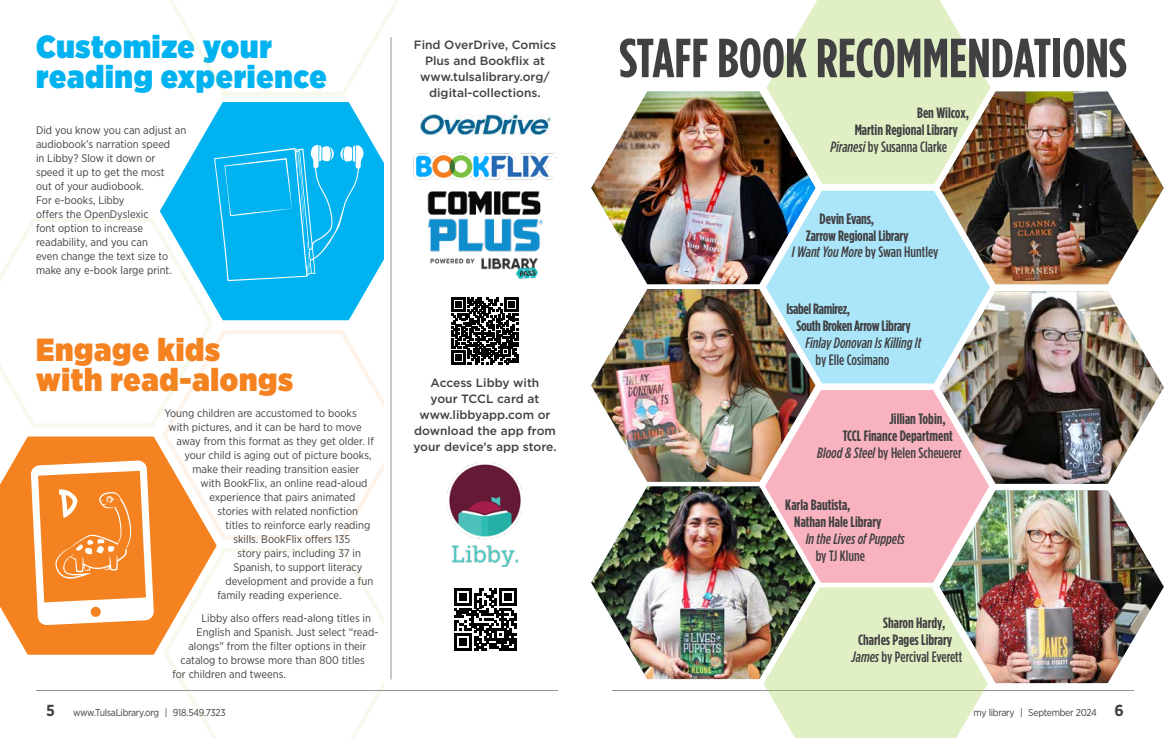
<style>
.page{position:relative;width:1170px;height:738px;background:#fff}
.page>*{position:absolute;margin:0;border:0;box-sizing:border-box;transform-origin:0 0}
.t1{font:700 55px "Gotham Condensed";color:#414042}
.t2{font:900 32px/30px "Gotham Narrow";letter-spacing:.025em;color:#00b3f0}
.t3{font:900 32px/30px "Gotham Narrow";letter-spacing:.025em;color:#f58220}
.t4{font:700 15px/17px "Gotham Condensed";color:#414042}
.t5{font:500 15px "Gotham Condensed";color:#414042}
.t6{font:italic 500 15px "Gotham Condensed";color:#414042}
.t7{font:700 15px/17px "Gotham Condensed";letter-spacing:-.02em;color:#414042}
.t8{font:500 12px/16px "Gotham";color:#414042;text-align:center}
.t9{font:11px/14px "Gotham Narrow";color:#414042}
.t10{font:10px "Gotham Narrow";letter-spacing:-.025em;color:#414042}
.s1{font-style:italic}
.s2{font-weight:700;font-size:16px}
</style>
<div class="page">
<hr style="left:36px;top:690px;width:522px;height:1px;background:#939598">
<hr style="left:612px;top:690px;width:522px;height:1px;background:#939598">
<svg style="left:162px;top:330px;width:222px;height:209px"></svg>
<svg style="left:766px;top:0;width:225px;height:184px;background:#e5f1cc"></svg>
<div style="left:766px;top:191px;width:224px;height:192px;background:#abe5fa"></div>
<div style="left:765px;top:390px;width:224px;height:193px;background:#f9b3c0"></div>
<svg style="left:764px;top:587px;width:224px;height:151px;background:#e2efc7"></svg>
<svg style="left:0;top:437px;width:217px;height:218px;fill:#f58220"></svg>
<svg style="left:31px;top:460px;width:123px;height:165px"></svg>
<svg style="left:0;top:218px;width:214px;height:210px"></svg>
<svg style="left:162px;top:547px;width:222px;height:191px"></svg>
<svg style="left:169px;top:0;width:230px;height:96px"></svg>
<svg style="left:160px;top:102px;width:224px;height:218px;fill:#00b3f0"></svg>
<svg style="left:214px;top:145px;width:150px;height:136px;background:#15b9f1"></svg>
<div style="left:384px;top:60px;width:31px;height:628px;background:#fff"></div>
<img style="left:591px;top:289px;width:224px;height:193px">
<div style="left:390px;top:26px;width:168px;height:661px;background:#fff"></div>
<img style="left:447px;top:463px;width:75px;height:104px">
<img style="left:413px;top:152px;width:144px;height:28px">
<img style="left:420px;top:115px;width:131px;height:20px">
<img style="left:422px;top:171px;width:126px;height:108px">
<svg style="left:452px;top:298px;width:66px;height:66px"></svg>
<svg style="left:454px;top:588px;width:63px;height:63px"></svg>
<img style="left:940px;top:92px;width:224px;height:192px">
<img style="left:591px;top:92px;width:224px;height:192px">
<img style="left:591px;top:486px;width:224px;height:193px">
<img style="left:940px;top:291px;width:224px;height:193px">
<img style="left:940px;top:490px;width:224px;height:193px">
<hr style="left:390px;top:37px;width:2px;height:643px;background:#939598">
<h2 class="t2" style="left:36px;top:31px;width:292px">Customize your reading experience</h2>
<p class="t9" style="left:36px;top:123px;width:152px">Did you know you can adjust an audiobook’s narration speed<br>in Libby? Slow it down or speed it up to get the most<br>out of your audiobook.<br>For e-books, Libby<br>offers the OpenDyslexic<br>font option to increase readability, and you can<br>even change the text size to make any e-book large print.</p>
<h2 class="t3" style="left:36px;top:334px;width:259px">Engage kids with read-alongs</h2>
<p class="t9" style="left:164px;top:406px;width:194px">Young children are accustomed to books</p>
<p class="t9" style="left:168px;top:420px;width:195px">with pictures, and it can be hard to move</p>
<p class="t9" style="left:176px;top:434px;width:199px">away from this format as they get older. If</p>
<p class="t9" style="left:184px;top:448px;width:189px">your child is aging out of picture books,</p>
<p class="t9" style="left:192px;top:462px;width:168px">make their reading transition easier</p>
<p class="t9" style="left:200px;top:476px;width:169px">with BookFlix, an online read-aloud</p>
<p class="t9" style="left:209px;top:490px;width:148px">experience that pairs animated</p>
<p class="t9" style="left:217px;top:504px;width:142px">stories with related nonfiction</p>
<p class="t9" style="left:225px;top:518px;width:146px">titles to reinforce early reading</p>
<p class="t9" style="left:233px;top:532px;width:118px">skills. BookFlix offers 135</p>
<p class="t9" style="left:237px;top:546px;width:125px">story pairs, including 37 in</p>
<p class="t9" style="left:233px;top:560px;width:131px">Spanish, to support literacy</p>
<p class="t9" style="left:225px;top:574px;width:149px">development and provide a fun</p>
<p class="t9" style="left:217px;top:588px;width:126px">family reading experience.</p>
<p class="t9" style="left:201px;top:611px;width:171px">Libby also offers read-along titles in</p>
<p class="t9" style="left:196px;top:625px;width:184px">English and Spanish. Just select “read-</p>
<p class="t9" style="left:188px;top:639px;width:179px">alongs” from the filter options in their</p>
<p class="t9" style="left:180px;top:653px;width:186px">catalog to browse more than 800 titles</p>
<p class="t9" style="left:172px;top:667px;width:115px">for children and tweens.</p>
<p class="t8" style="left:414px;top:37px;width:144px">Find OverDrive, Comics<br>Plus and Bookflix at www.tulsalibrary.org/ digital-collections.</p>
<p class="t8" style="left:413px;top:375px;width:145px">Access Libby with<br>your TCCL card at www.libbyapp.com or download the app from your device’s app store.</p>
<h1 class="t1" style="left:619px;top:26px;width:509px">STAFF BOOK RECOMMENDATIONS</h1>
<h3 class="t4" style="left:917px;top:105px;width:53px">Ben Wilcox,</h3>
<h3 class="t4" style="left:855px;top:122px;width:105px">Martin Regional Library</h3>
<h3 class="t5" style="left:831px;top:138px;width:118px"><span class="s1">Piranesi</span> by Susanna Clarke</h3>
<h3 class="t4" style="left:820px;top:210px;width:56px">Devin Evans,</h3>
<h3 class="t4" style="left:806px;top:227px;width:104px">Zarrow Regional Library</h3>
<h3 class="t5" style="left:792px;top:244px;width:148px"><span class="s1">I Want You More</span> by Swan Huntley</h3>
<h3 class="t7" style="left:797px;top:300px;width:116px;text-indent:-10px">Isabel Ramirez,<br>South Broken Arrow Library</h3>
<h3 class="t6" style="left:806px;top:334px;width:117px">Finlay Donovan Is Killing It</h3>
<h3 class="t5" style="left:816px;top:351px;width:75px">by Elle Cosimano</h3>
<h3 class="t4" style="left:889px;top:410px;width:58px">Jillian Tobin,</h3>
<h3 class="t4" style="left:843px;top:427px;width:112px">TCCL Finance Department</h3>
<h3 class="t5" style="left:817px;top:444px;width:146px"><span class="s1">Blood &amp; Steel</span> by Helen Scheuerer</h3>
<h3 class="t4" style="left:794px;top:496px;width:89px;text-indent:-9px">Karla Bautista,<br>Nathan Hale Library</h3>
<h3 class="t6" style="left:806px;top:530px;width:101px">In the Lives of Puppets</h3>
<h3 class="t5" style="left:816px;top:547px;width:51px">by TJ Klune</h3>
<h3 class="t4" style="left:883px;top:614px;width:64px">Sharon Hardy,</h3>
<h3 class="t4" style="left:858px;top:631px;width:96px">Charles Pages Library</h3>
<h3 class="t5" style="left:852px;top:648px;width:112px"><span class="s1">James</span> by Percival Everett</h3>
<p class="t10" style="left:46px;top:707px;width:181px"><span class="s2">5</span> www.TulsaLibrary.org | 918.549.7323</p>
<p class="t10" style="left:974px;top:707px;width:152px">my library | September 2024 <span class="s2">6</span></p>
</div>
